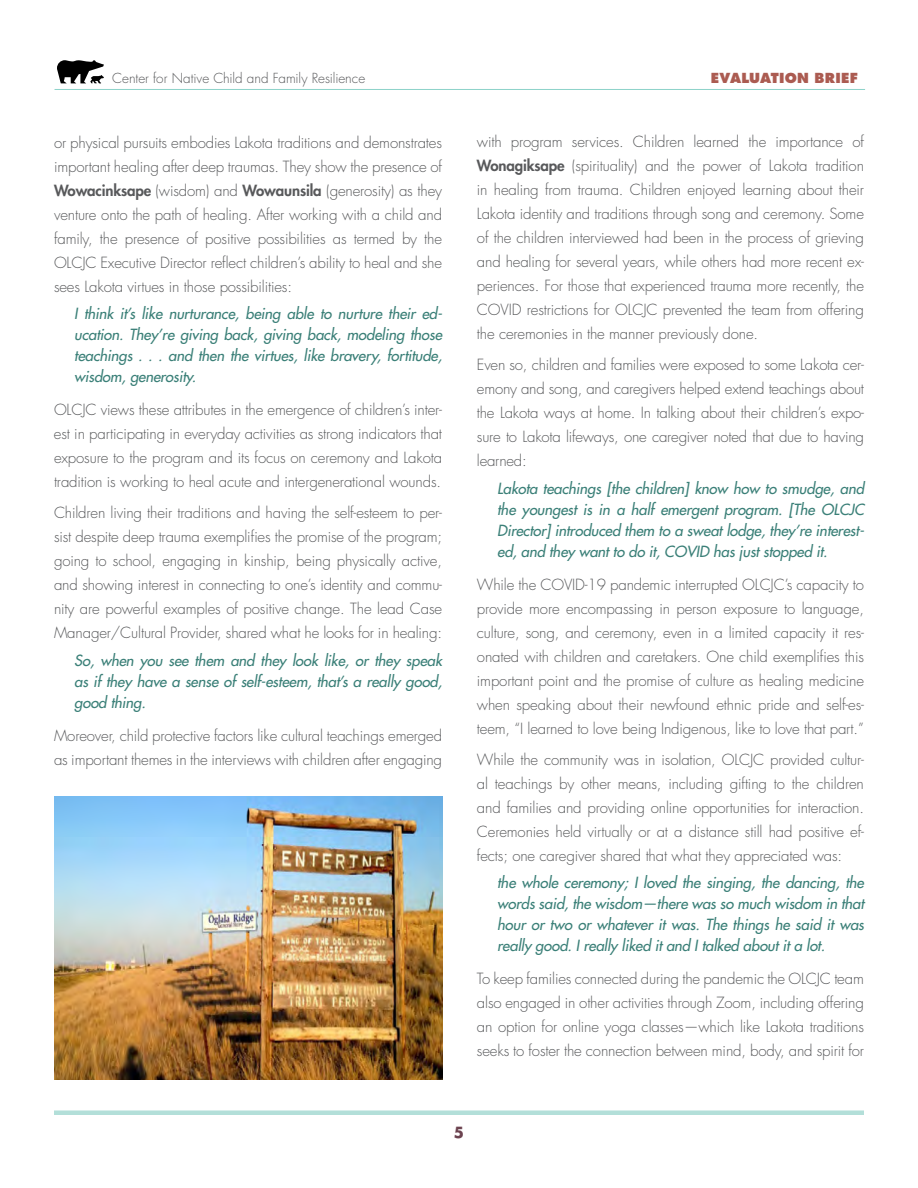
<style>
.page{position:relative;width:918px;height:1188px;background:#fff}
.page>*{position:absolute;margin:0;border:0;box-sizing:border-box;transform-origin:0 0}
.body_10_16{font:300 15px/24px "Futura Std";letter-spacing:-.01em;color:#58595b;text-align:justify}
.t1{font:italic 500 15px/21px "Futura Std";letter-spacing:-.01em;color:#3b8078;text-align:justify}
.t2{font:700 15px "Futura Std";color:#6c4350}
.t3{font:300 13.5px "Futura Std";letter-spacing:-.005em;color:#58595b}
.t4{font:800 13.5px "Futura Std";letter-spacing:.015em;color:#ab5b51}
.s1{font-weight:800}
</style>
<div class="page">
<div style="left:54px;top:1110px;width:810px;height:5px;background:#b3dfd9"></div>
<svg style="left:57px;top:60px;width:47px;height:23px"></svg>
<hr style="left:55px;top:89px;width:810px;height:1px;background:#8dd2c9">
<img style="left:55px;top:796px;width:388px;height:284px">
<p class="t3" style="left:112px;top:70px;width:255px">Center for Native Child and Family Resilience</p>
<p class="body_10_16" style="left:54px;top:131px;width:390px">or physical pursuits embodies Lakota traditions and demonstrates important healing after deep traumas. They show the presence of <span class="s1">Wowacinksape</span> (wisdom) and <span class="s1">Wowaunsila</span> (generosity) as they venture onto the path of healing. After working with a child and family, the presence of positive possibilities as termed by the OLCJC Executive Director reflect children’s ability to heal and she sees Lakota virtues in those possibilities:</p>
<p class="t1" style="left:74px;top:304px;width:369px">I think it’s like nurturance, being able to nurture their ed&shy;ucation. They’re giving back, giving back, modeling those teachings . . . and then the virtues, like bravery, fortitude, wisdom, generosity.</p>
<p class="body_10_16" style="left:54px;top:398px;width:390px">OLCJC views these attributes in the emergence of children’s inter&shy;est in participating in everyday activities as strong indicators that exposure to the program and its focus on ceremony and Lakota tradition is working to heal acute and intergenerational wounds.</p>
<p class="body_10_16" style="left:54px;top:501px;width:390px">Children living their traditions and having the self-esteem to per&shy;sist despite deep trauma exemplifies the promise of the program; going to school, engaging in kinship, being physically active, and showing interest in connecting to one’s identity and commu&shy;nity are powerful examples of positive change. The lead Case Manager/Cultural Provider, shared what he looks for in healing:</p>
<p class="t1" style="left:74px;top:650px;width:369px">So, when you see them and they look like, or they speak as if they have a sense of self-esteem, that’s a really good, good thing.</p>
<p class="body_10_16" style="left:54px;top:724px;width:390px">Moreover, child protective factors like cultural teachings emerged as important themes in the interviews with children after engaging</p>
<p class="t4" style="left:711px;top:70px;width:148px">EVALUATION BRIEF</p>
<p class="body_10_16" style="left:477px;top:130px;width:389px">with program services. Children learned the importance of <span class="s1">Wonagiksape</span> (spirituality) and the power of Lakota tradition in healing from trauma. Children enjoyed learning about their Lakota identity and traditions through song and ceremony. Some of the children interviewed had been in the process of grieving and healing for several years, while others had more recent ex&shy;periences. For those that experienced trauma more recently, the COVID restrictions for OLCJC prevented the team from offering the ceremonies in the manner previously done.</p>
<p class="body_10_16" style="left:477px;top:353px;width:389px">Even so, children and families were exposed to some Lakota cer&shy;emony and song, and caregivers helped extend teachings about the Lakota ways at home. In talking about their children’s expo&shy;sure to Lakota lifeways, one caregiver noted that due to having learned:</p>
<p class="t1" style="left:497px;top:478px;width:368px">Lakota teachings [the children] know how to smudge, and the youngest is in a half emergent program. [The OLCJC Director] introduced them to a sweat lodge, they’re interest&shy;ed, and they want to do it, COVID has just stopped it.</p>
<p class="body_10_16" style="left:477px;top:573px;width:389px">While the COVID-19 pandemic interrupted OLCJC’s capacity to provide more encompassing in person exposure to language, culture, song, and ceremony, even in a limited capacity it res&shy;onated with children and caretakers. One child exemplifies this important point and the promise of culture as healing medicine when speaking about their newfound ethnic pride and self-es&shy;teem, “I learned to love being Indigenous, like to love that part.”</p>
<p class="body_10_16" style="left:477px;top:748px;width:389px">While the community was in isolation, OLCJC provided cultur&shy;al teachings by other means, including gifting to the children and families and providing online opportunities for interaction.<br>Ceremonies held virtually or at a distance still had positive ef&shy;fects; one caregiver shared that what they appreciated was:</p>
<p class="t1" style="left:497px;top:873px;width:368px">the whole ceremony; I loved the singing, the dancing, the words said, the wisdom—there was so much wisdom in that hour or two or whatever it was. The things he said it was really good. I really liked it and I talked about it a lot.</p>
<p class="body_10_16" style="left:477px;top:967px;width:389px">To keep families connected during the pandemic the OLCJC team also engaged in other activities through Zoom, including offering an option for online yoga classes—which like Lakota traditions seeks to foster the connection between mind, body, and spirit for</p>
<p class="t2" style="left:454px;top:1122px;width:12px">5</p>
</div>
